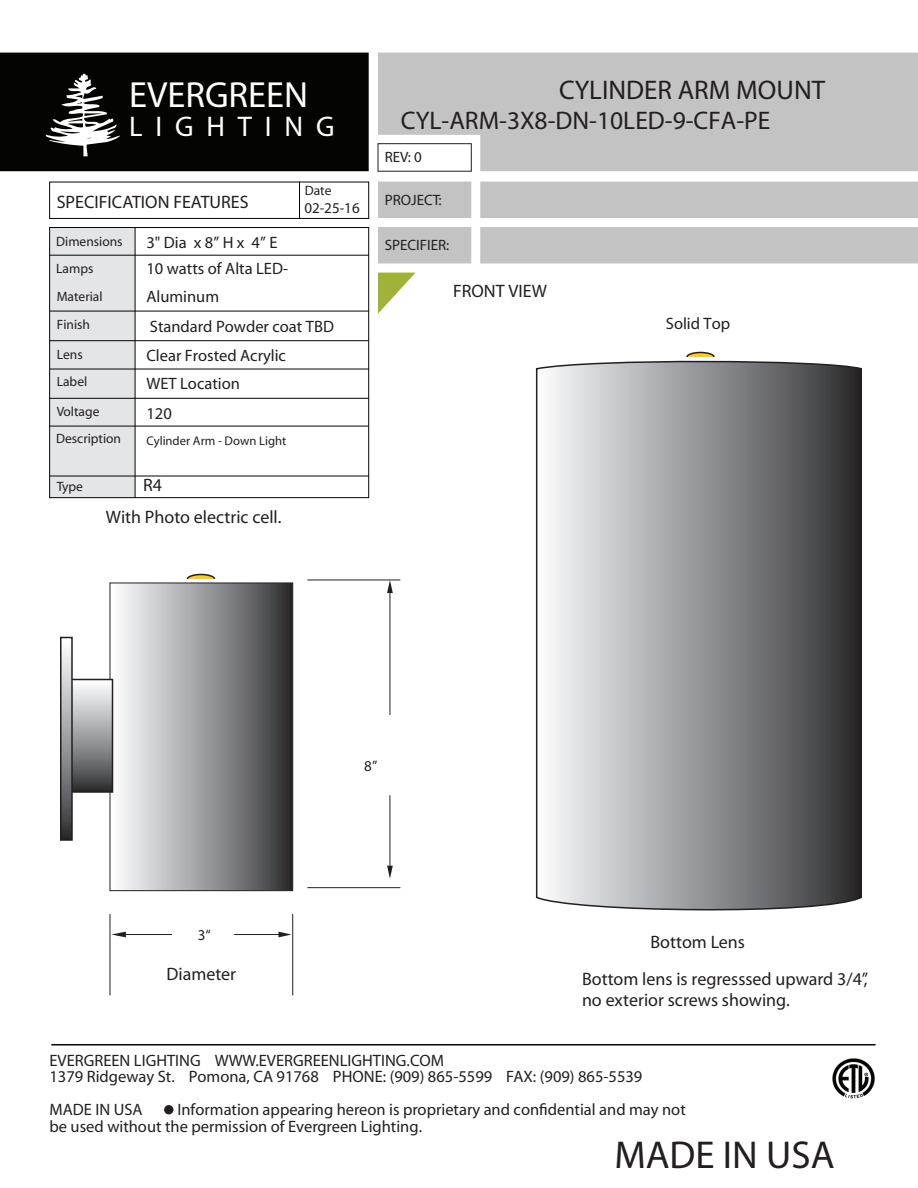
<style>
.page{position:relative;width:918px;height:1188px;background:#fff}
.page>*{position:absolute;margin:0;border:0;box-sizing:border-box;transform-origin:0 0}
.t1{font:700 39px "Helvetica Neue LT Com";color:#231f20}
.t2{font:700 36.45px "Helvetica Neue LT Com";color:#fff}
.t3{font:500 28.5px "Helvetica Neue LT Com";letter-spacing:.45em;color:#fff}
.t4{font:700 27px "Helvetica Neue LT Com";color:#231f20}
.t5{font:25.5px "Helvetica Neue LT Com";color:#231f20}
.t6{font:18px/21.6px "Myriad";color:#231f20}
.t7{font:700 18px "Helvetica Neue LT Com";color:#231f20}
.t8{font:18px "Myriad Pro";color:#231f20}
.t9{font:16.5px/16.5px "Helvetica Neue LT Com";color:#231f20}
.t10{font:700 16.5px "Helvetica Neue LT Com";color:#231f20}
.t11{font:15px "Helvetica Neue LT Com";color:#231f20}
.t12{font:13.5px/27.6px "Helvetica Neue LT Com";color:#231f20}
.t13{font:12.6px "Helvetica Neue LT Com";color:#231f20}
</style>
<div class="page">
<div style="left:378px;top:53px;width:540px;height:118px;background:#c3c3c3"></div>
<div style="left:378px;top:144px;width:93px;height:27px;background:#fff"></div>
<div style="left:0;top:53px;width:369px;height:118px;background:#040503"></div>
<svg style="left:46px;top:73px;width:74px;height:83px"></svg>
<svg style="left:51px;top:1044px;width:825px;height:2px;background:#424341"></svg>
<div style="left:164px;top:1105px;width:9px;height:9px;background:#231f20;border-radius:50%"></div>
<div style="left:480px;top:182px;width:438px;height:36px;background:#c3c3c3"></div>
<div style="left:378px;top:182px;width:93px;height:36px;background:#c3c3c3"></div>
<div style="left:480px;top:227px;width:438px;height:36px;background:#c3c3c3"></div>
<div style="left:378px;top:227px;width:93px;height:36px;background:#c3c3c3"></div>
<img style="left:832px;top:1058px;width:43px;height:41px">
<svg style="left:378px;top:273px;width:37px;height:41px"></svg>
<div style="left:49px;top:182px;width:320px;height:37px;border:1px solid #040503"></div>
<svg style="left:299px;top:181px;width:1px;height:38px"></svg>
<svg style="left:49px;top:227px;width:320px;height:271px"></svg>
<svg style="left:234px;top:914px;width:59px;height:82px"></svg>
<svg style="left:110px;top:914px;width:62px;height:82px"></svg>
<svg style="left:307px;top:887px;width:94px;height:1px"></svg>
<svg style="left:307px;top:580px;width:94px;height:135px"></svg>
<svg style="left:387px;top:795px;width:6px;height:84px"></svg>
<svg style="left:535px;top:360px;width:327px;height:551px;background:#959698"></svg>
<div style="left:110px;top:583px;width:183px;height:308px;background:linear-gradient(to right,#fff,#323335)"></div>
<div style="left:110px;top:583px;width:183px;height:308px;border:1px solid #231f20"></div>
<div style="left:69px;top:680px;width:43px;height:112px;background:linear-gradient(to bottom,#fff,#363739)"></div>
<div style="left:68px;top:679px;width:45px;height:114px;border:2px solid #231f20"></div>
<svg style="left:63px;top:650px;width:7px;height:188px"></svg>
<div style="left:60px;top:637px;width:13px;height:204px;border:2px solid #231f20"></div>
<svg style="left:186px;top:573px;width:30px;height:6px"></svg>
<svg style="left:686px;top:351px;width:29px;height:6px"></svg>
<h2 class="t2" style="left:129px;top:77px;width:180px">EVERGREEN</h2>
<h3 class="t3" style="left:129px;top:112px;width:207px">LIGHTING</h3>
<p class="t7" style="left:57px;top:193px;width:193px">SPECIFICATION FEATURES</p>
<p class="t12" style="left:56px;top:228px;width:68px">Dimensions</p>
<p class="t9" style="left:146px;top:235px;width:133px">3" Dia x 8” H x 4” E</p>
<p class="t12" style="left:305px;top:177px;width:28px">Date</p>
<p class="t11" style="left:304px;top:200px;width:57px">02-25-16</p>
<p class="t12" style="left:56px;top:256px;width:39px">Lamps</p>
<p class="t9" style="left:146px;top:261px;width:143px">10 watts of Alta LED-</p>
<p class="t12" style="left:57px;top:284px;width:47px">Material</p>
<p class="t9" style="left:146px;top:289px;width:74px">Aluminum</p>
<p class="t12" style="left:57px;top:312px;width:35px">Finish</p>
<p class="t9" style="left:150px;top:319px;width:186px">Standard Powder coat TBD</p>
<p class="t12" style="left:57px;top:341px;width:32px">Lens<br>Label</p>
<p class="t9" style="left:146px;top:343px;width:141px;line-height:27.8px">Clear Frosted Acrylic<br>WET Location</p>
<p class="t12" style="left:57px;top:398px;width:44px">Voltage</p>
<p class="t9" style="left:146px;top:406px;width:27px">120</p>
<p class="t12" style="left:56px;top:425px;width:66px">Description</p>
<p class="t13" style="left:146px;top:435px;width:141px">Cylinder Arm - Down Light</p>
<p class="t12" style="left:57px;top:473px;width:28px">Type</p>
<p class="t6" style="left:143px;top:475px;width:20px">R4</p>
<p class="t6" style="left:106px;top:507px;width:177px">With Photo electric cell.</p>
<h3 class="t4" style="left:559px;top:76px;width:268px">CYLINDER ARM MOUNT</h3>
<h3 class="t5" style="left:401px;top:108px;width:371px">CYL-ARM-3X8-DN-10LED-9-CFA-PE</h3>
<p class="t11" style="left:385px;top:149px;width:39px">REV: 0</p>
<p class="t11" style="left:385px;top:192px;width:58px">PROJECT:</p>
<p class="t11" style="left:385px;top:237px;width:66px">SPECIFIER:</p>
<p class="t6" style="left:453px;top:281px;width:96px">FRONT VIEW</p>
<p class="t9" style="left:666px;top:316px;width:66px">Solid Top</p>
<p class="t11" style="left:198px;top:928px;width:15px">3“</p>
<p class="t6" style="left:166px;top:963px;width:71px">Diameter</p>
<p class="t11" style="left:364px;top:758px;width:15px">8”</p>
<p class="t8" style="left:650px;top:933px;width:96px">Bottom Lens</p>
<p class="t6" style="left:582px;top:969px;width:288px">Bottom lens is regresssed upward 3/4”, no exterior screws showing.</p>
<p class="t10" style="left:50px;top:1052px;width:396px">EVERGREEN LIGHTING WWW.EVERGREENLIGHTING.COM</p>
<p class="t9" style="left:50px;top:1069px;width:594px">1379 Ridgeway St. Pomona, CA 91768 PHONE: (909) 865-5599 FAX: (909) 865-5539</p>
<p class="t10" style="left:49px;top:1102px;width:95px">MADE IN USA</p>
<p class="t9" style="left:50px;top:1102px;width:638px;text-indent:128px">Information appearing hereon is proprietary and confidential and may not be used without the permission of Evergreen Lighting.</p>
<h1 class="t1" style="left:614px;top:1135px;width:222px">MADE IN USA</h1>
</div>
